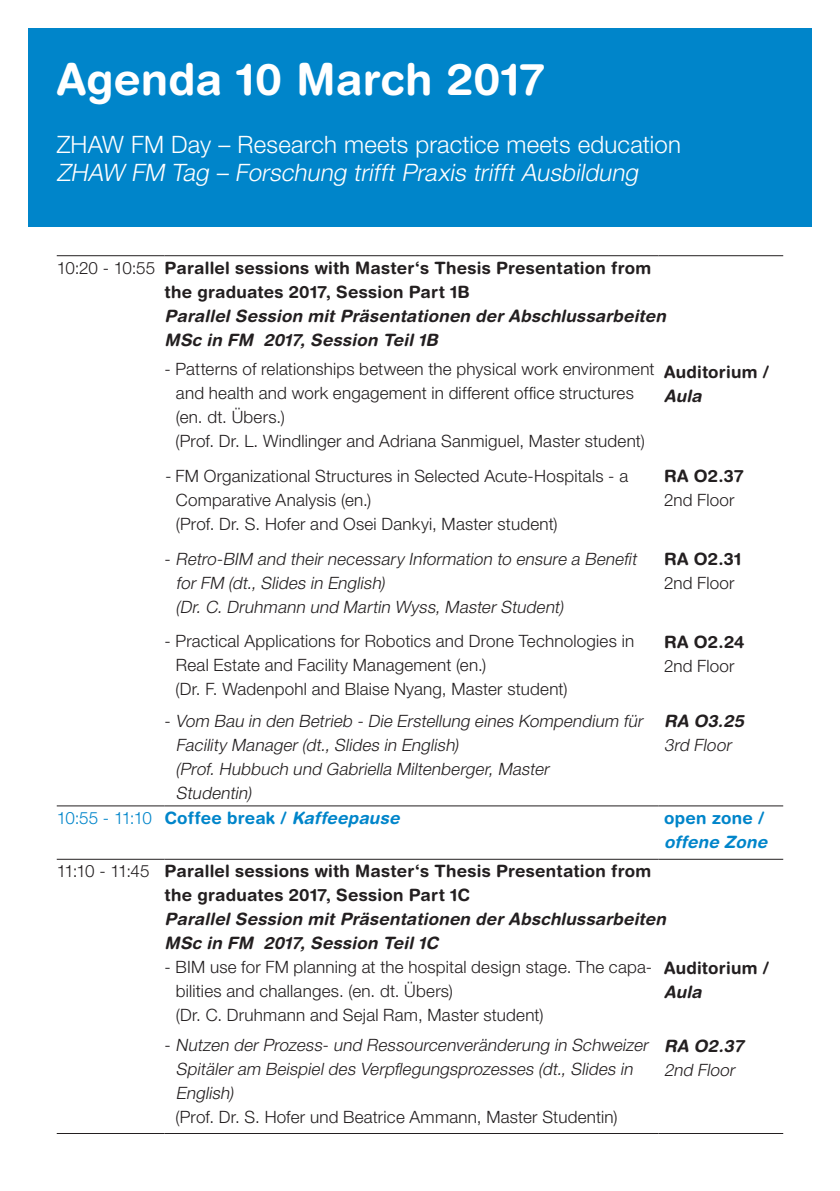
<style>
.page{position:relative;width:840px;height:1191px;background:#fff}
.page>*{position:absolute;margin:0;border:0;box-sizing:border-box;transform-origin:0 0}
.t1{font:700 44px "Helvetica Rounded LT Std";letter-spacing:.01em;color:#fff}
.t2{font:italic 300 24px "Helvetica Neue LT Pro";color:#fff}
.t3{font:300 24px "Helvetica Neue LT Pro";letter-spacing:.01em;color:#fff}
.t4{font:300 17px/24px "Helvetica Neue LT Pro";letter-spacing:.015em;color:#231f20}
.t5{font:italic 300 17px/24px "Helvetica Neue LT Pro";color:#231f20}
.t6{font:700 17px/24px "Helvetica Rounded LT Std";letter-spacing:.015em;color:#231f20}
.t7{font:italic 700 17px/24px "Helvetica Rounded LT Std";letter-spacing:.01em;color:#231f20}
.t8{font:700 17px "Helvetica Rounded LT Std";letter-spacing:.015em;color:#0085ca}
.t9{font:italic 700 17px "Helvetica Rounded LT Std";color:#231f20}
.t10{font:italic 700 17px "Helvetica Rounded LT Std";letter-spacing:.01em;color:#0085ca}
.s1{font-family:"Helvetica Neue LT Pro";font-weight:300}
.s2{font-style:italic;color:#fff}
.s3{font-style:italic}
.s4{font-style:normal}
.s5{color:#fff}
</style>
<div class="page">
<div style="left:28px;top:28px;width:783px;height:199px;background:#0085ca"></div>
<hr style="left:57px;top:858px;width:107px;height:1px;background:#231f20">
<hr style="left:164px;top:858px;width:494px;height:1px;background:#231f20">
<hr style="left:658px;top:858px;width:124px;height:1px;background:#231f20">
<hr style="left:57px;top:255px;width:107px;height:1px;background:#231f20">
<hr style="left:57px;top:805px;width:107px;height:1px;background:#231f20">
<hr style="left:57px;top:1133px;width:107px;height:1px;background:#231f20">
<hr style="left:164px;top:1133px;width:494px;height:1px;background:#231f20">
<hr style="left:658px;top:1133px;width:124px;height:1px;background:#231f20">
<hr style="left:658px;top:805px;width:124px;height:1px;background:#231f20">
<hr style="left:164px;top:255px;width:494px;height:1px;background:#231f20">
<hr style="left:658px;top:255px;width:124px;height:1px;background:#231f20">
<hr style="left:164px;top:805px;width:494px;height:1px;background:#231f20">
<h1 class="t1" style="left:57px;top:53px;width:489px">Agenda 10 March 2017</h1>
<h2 class="t3" style="left:57px;top:129px;width:625px">ZHAW FM Day – Research meets practice meets education</h2>
<h2 class="t2" style="left:57px;top:158px;width:587px">ZHAW FM Tag – Forschung trifft Praxis trifft Ausbildung</h2>
<p class="t6" style="left:164px;top:255px;width:488px;text-indent:-108px"><span class="s1">10:20 - 10:55</span> Parallel sessions with Master‘s Thesis Presentation from the graduates 2017, Session Part 1B</p>
<p class="t7" style="left:164px;top:304px;width:502px">Parallel Session mit Präsentationen der Abschlussarbeiten<br>MSc in FM 2017, Session Teil 1B</p>
<p class="t4" style="left:176px;top:357px;width:480px;text-indent:-11px">- Patterns of relationships between the physical work environment and health and work engagement in different office structures (en. dt. Übers.)</p>
<p class="t4" style="left:164px;top:429px;width:481px"><span class="s2">-</span> (Prof. Dr. L. Windlinger and Adriana Sanmiguel, Master student)</p>
<p class="t6" style="left:663px;top:359px;width:106px">Auditorium /</p>
<p class="t7" style="left:663px;top:384px;width:39px">Aula</p>
<p class="t4" style="left:176px;top:463px;width:453px;text-indent:-11px"><span class="s3">-</span> FM Organizational Structures in Selected Acute-Hospitals - a<br>Comparative Analysis (en.)<br>(Prof. Dr. S. Hofer and Osei Dankyi, Master student)</p>
<p class="t6" style="left:663px;top:464px;width:81px">RA O2.37</p>
<p class="t4" style="left:663px;top:487px;width:72px">2nd Floor</p>
<p class="t5" style="left:176px;top:546px;width:465px;text-indent:-11px"><span class="s4">-</span> Retro-BIM and their necessary Information to ensure a Benefit for FM (dt., Slides in English)</p>
<p class="t5" style="left:164px;top:594px;width:400px"><span class="s5">-</span> (Dr. C. Druhmann und Martin Wyss, Master Student)</p>
<p class="t4" style="left:176px;top:629px;width:459px;text-indent:-11px">- Practical Applications for Robotics and Drone Technologies in<br>Real Estate and Facility Management (en.)</p>
<p class="t4" style="left:164px;top:677px;width:404px"><span class="s2">-</span> (Dr. F. Wadenpohl and Blaise Nyang, Master student)</p>
<p class="t5" style="left:176px;top:708px;width:471px;text-indent:-11px"><span class="s4">-</span> Vom Bau in den Betrieb - Die Erstellung eines Kompendium für<br>Facility Manager (dt., Slides in English)</p>
<p class="t5" style="left:176px;top:756px;width:378px;text-indent:-11px"><span class="s5">-</span> (Prof. Hubbuch und Gabriella Miltenberger, Master<br>Studentin)</p>
<p class="t6" style="left:663px;top:546px;width:79px">RA O2.31</p>
<p class="t4" style="left:663px;top:570px;width:72px">2nd Floor</p>
<p class="t6" style="left:663px;top:629px;width:82px">RA O2.24</p>
<p class="t4" style="left:663px;top:653px;width:72px">2nd Floor</p>
<p class="t9" style="left:663px;top:710px;width:85px">RA O3.25</p>
<p class="t5" style="left:663px;top:732px;width:72px">3rd Floor</p>
<p class="t8" style="left:57px;top:807px;width:344px"><span class="s1">10:55 - 11:10</span> Coffee break / <span class="s3">Kaffeepause</span></p>
<p class="t8" style="left:663px;top:807px;width:102px">open zone /</p>
<p class="t10" style="left:663px;top:831px;width:105px">offene Zone</p>
<p class="t6" style="left:164px;top:859px;width:488px;text-indent:-108px"><span class="s1">11:10 - 11:45</span> Parallel sessions with Master‘s Thesis Presentation from the graduates 2017, Session Part 1C</p>
<p class="t7" style="left:164px;top:907px;width:502px">Parallel Session mit Präsentationen der Abschlussarbeiten<br>MSc in FM 2017, Session Teil 1C</p>
<p class="t4" style="left:176px;top:955px;width:477px;text-indent:-11px">- BIM use for FM planning at the hospital design stage. The capa&shy;bilities and challanges. (en. dt. Übers)<br>(Dr. C. Druhmann and Sejal Ram, Master student)</p>
<p class="t6" style="left:663px;top:955px;width:106px">Auditorium /</p>
<p class="t7" style="left:663px;top:980px;width:39px">Aula</p>
<p class="t5" style="left:176px;top:1033px;width:476px;text-indent:-11px"><span class="s4">-</span> Nutzen der Prozess- und Ressourcenveränderung in Schweizer<br>Spitäler am Beispiel des Verpflegungsprozesses (dt., Slides in<br>English)</p>
<p class="t4" style="left:164px;top:1105px;width:454px"><span class="s2">-</span> (Prof. Dr. S. Hofer und Beatrice Ammann, Master Studentin)</p>
<p class="t9" style="left:663px;top:1035px;width:85px">RA O2.37</p>
<p class="t5" style="left:663px;top:1057px;width:75px">2nd Floor</p>
</div>
